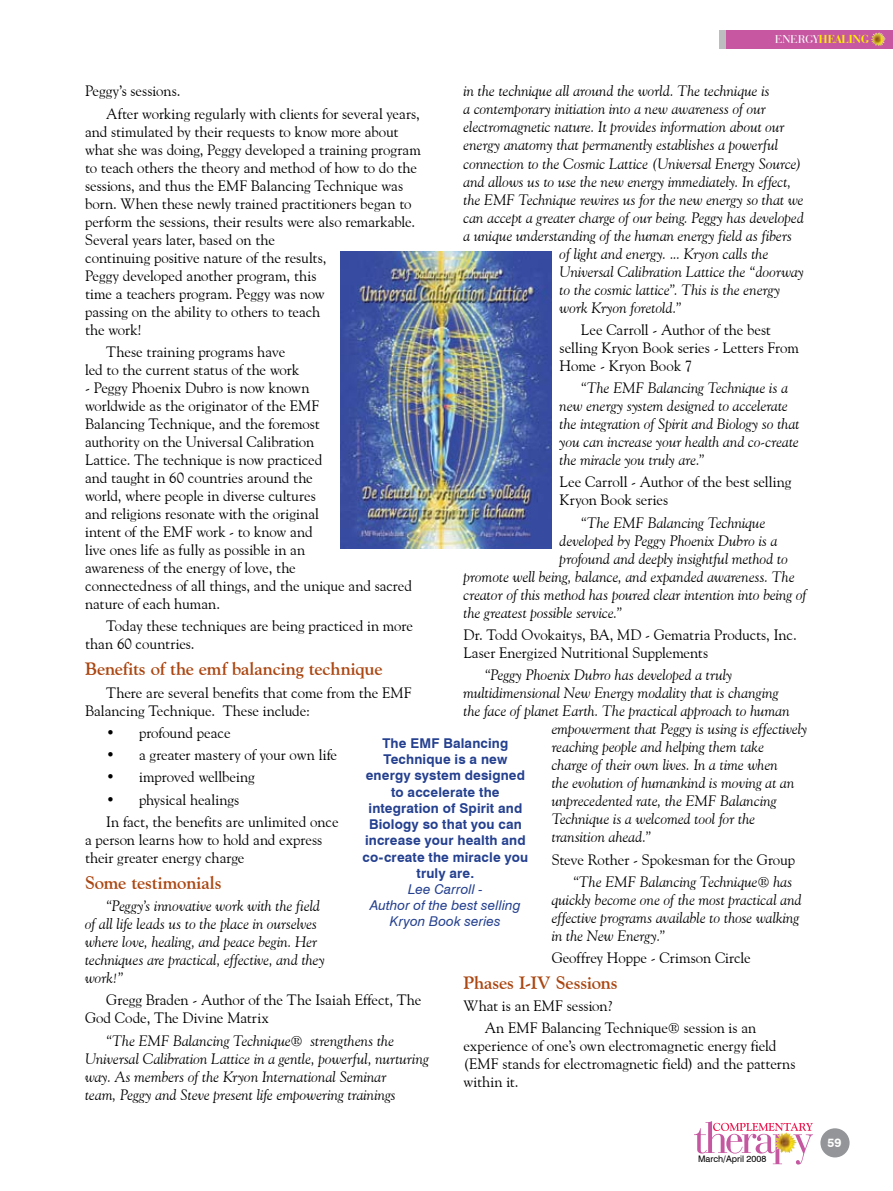
<style>
.page{position:relative;width:893px;height:1191px;background:#fff}
.page>*{position:absolute;margin:0;border:0;box-sizing:border-box;transform-origin:0 0}
.t1{font:700 18px "Goudy Old Style BT";letter-spacing:-.01em;color:#aa4611}
.t2{font:15px/18px "Goudy Old Style BT";letter-spacing:-.005em;color:#000}
.t3{font:italic 15px/18px "Goudy Old Style BT";letter-spacing:.005em;color:#000}
.t4{font:700 13.5px/16.2px "Swiss 721 BT";letter-spacing:.01em;color:#24408f;text-align:center}
.t5{font:italic 13.5px/16.2px "Swiss 721 BT";letter-spacing:.01em;color:#24408f;text-align:center}
.t6{font:700 12.3px "Swiss 721 BT";color:#fff}
.t7{font:700 12px "Bauer Bodoni BT";color:#fff200}
.t8{font:9px "Swiss 721 BT";color:#000}
.s1{font-weight:400;color:#fff}
</style>
<div class="page">
<div style="left:820px;top:1128px;width:30px;height:29px;background:#939598;border-radius:50%"></div>
<svg style="left:694px;top:1121px;width:119px;height:43px"></svg>
<img style="left:774px;top:1132px;width:14px;height:11px">
<div style="left:726px;top:30px;width:167px;height:19px;background:#c657a0"></div>
<svg style="left:871px;top:32px;width:9px;height:8px"></svg>
<div style="left:719px;top:30px;width:7px;height:19px;background:#bcbdbf"></div>
<img style="left:340px;top:252px;width:211px;height:296px">
<p class="t7" style="left:775px;top:32px;width:95px"><span class="s1">ENERGY</span>HEALING</p>
<p class="t3" style="left:463px;top:82px;width:308px">in the technique all around the world. The technique is</p>
<p class="t3" style="left:463px;top:100px;width:304px">a contemporary initiation into a new awareness of our</p>
<p class="t3" style="left:463px;top:118px;width:323px">electromagnetic nature. It provides information about our</p>
<p class="t3" style="left:463px;top:136px;width:316px">energy anatomy that permanently establishes a powerful</p>
<p class="t3" style="left:463px;top:154px;width:340px">connection to the Cosmic Lattice (Universal Energy Source)</p>
<p class="t3" style="left:463px;top:172px;width:329px">and allows us to use the new energy immediately. In effect,</p>
<p class="t3" style="left:463px;top:190px;width:342px">the EMF Technique rewires us for the new energy so that we</p>
<p class="t3" style="left:463px;top:208px;width:342px">can accept a greater charge of our being. Peggy has developed</p>
<p class="t3" style="left:463px;top:226px;width:330px">a unique understanding of the human energy field as fibers</p>
<p class="t3" style="left:560px;top:244px;width:210px">of light and energy. ... Kryon calls the</p>
<p class="t3" style="left:560px;top:262px;width:246px">Universal Calibration Lattice the “doorway</p>
<p class="t3" style="left:560px;top:280px;width:222px">to the cosmic lattice”. This is the energy</p>
<p class="t3" style="left:560px;top:298px;width:123px">work Kryon foretold.”</p>
<p class="t2" style="left:560px;top:320px;width:241px;text-indent:21px">Lee Carroll - Author of the best selling Kryon Book series - Letters From<br>Home - Kryon Book 7</p>
<p class="t3" style="left:560px;top:378px;width:241px;text-indent:21px">“The EMF Balancing Technique is a new energy system designed to accelerate the integration of Spirit and Biology so that you can increase your health and co-create the miracle you truly are.”</p>
<p class="t2" style="left:560px;top:473px;width:233px">Lee Carroll - Author of the best selling<br>Kryon Book series</p>
<p class="t3" style="left:581px;top:513px;width:186px">“The EMF Balancing Technique</p>
<p class="t3" style="left:560px;top:531px;width:220px">developed by Peggy Phoenix Dubro is a</p>
<p class="t3" style="left:560px;top:549px;width:230px">profound and deeply insightful method to</p>
<p class="t3" style="left:463px;top:567px;width:333px">promote well being, balance, and expanded awareness. The</p>
<p class="t3" style="left:463px;top:585px;width:345px">creator of this method has poured clear intention into being of</p>
<p class="t3" style="left:463px;top:603px;width:160px">the greatest possible service.”</p>
<p class="t2" style="left:463px;top:625px;width:335px">Dr. Todd Ovokaitys, BA, MD - Gematria Products, Inc.<br>Laser Energized Nutritional Supplements</p>
<p class="t3" style="left:485px;top:665px;width:249px">“Peggy Phoenix Dubro has developed a truly</p>
<p class="t3" style="left:463px;top:683px;width:317px">multidimensional New Energy modality that is changing</p>
<p class="t3" style="left:463px;top:701px;width:328px">the face of planet Earth. The practical approach to human</p>
<p class="t3" style="left:552px;top:719px;width:257px">empowerment that Peggy is using is effectively</p>
<p class="t3" style="left:552px;top:737px;width:214px">reaching people and helping them take</p>
<p class="t3" style="left:552px;top:755px;width:228px">charge of their own lives. In a time when</p>
<p class="t3" style="left:552px;top:773px;width:244px">the evolution of humankind is moving at an</p>
<p class="t3" style="left:552px;top:791px;width:226px">unprecedented rate, the EMF Balancing</p>
<p class="t3" style="left:552px;top:809px;width:205px">Technique is a welcomed tool for the</p>
<p class="t3" style="left:552px;top:827px;width:101px">transition ahead.”</p>
<p class="t2" style="left:552px;top:850px;width:245px">Steve Rother - Spokesman for the Group</p>
<p class="t3" style="left:552px;top:872px;width:252px;text-indent:21px">“The EMF Balancing Technique® has quickly become one of the most practical and effective programs available to those walking in the New Energy.”</p>
<p class="t2" style="left:552px;top:948px;width:201px">Geoffrey Hoppe - Crimson Circle</p>
<p class="t1" style="left:463px;top:971px;width:156px">Phases I-IV Sessions</p>
<p class="t2" style="left:485px;top:994px;width:273px;line-height:22.2px;text-indent:-21px">What is an EMF session?<br>An EMF Balancing Technique® session is an</p>
<p class="t2" style="left:463px;top:1037px;width:334px">experience of one’s own electromagnetic energy field (EMF stands for electromagnetic field) and the patterns within it.</p>
<p class="t2" style="left:106px;top:80px;width:315px;line-height:22.2px;text-indent:-21px">Peggy’s sessions.<br>After working regularly with clients for several years,</p>
<p class="t2" style="left:85px;top:122px;width:337px">and stimulated by their requests to know more about what she was doing, Peggy developed a training program to teach others the theory and method of how to do the sessions, and thus the EMF Balancing Technique was born. When these newly trained practitioners began to perform the sessions, their results were also remarkable.<br>Several years later, based on the<br>continuing positive nature of the results,<br>Peggy developed another program, this<br>time a teachers program. Peggy was now<br>passing on the ability to others to teach<br>the work!</p>
<p class="t2" style="left:85px;top:342px;width:216px;text-align:center">These training programs have<br>led to the current status of the work</p>
<p class="t2" style="left:85px;top:378px;width:328px">- Peggy Phoenix Dubro is now known<br>worldwide as the originator of the EMF<br>Balancing Technique, and the foremost<br>authority on the Universal Calibration<br>Lattice. The technique is now practiced<br>and taught in 60 countries around the<br>world, where people in diverse cultures<br>and religions resonate with the original<br>intent of the EMF work - to know and<br>live ones life as fully as possible in an<br>awareness of the energy of love, the<br>connectedness of all things, and the unique and sacred nature of each human.</p>
<p class="t2" style="left:85px;top:617px;width:330px;text-indent:21px">Today these techniques are being practiced in more than 60 countries.</p>
<p class="t1" style="left:85px;top:658px;width:299px">Benefits of the emf balancing technique</p>
<p class="t2" style="left:85px;top:683px;width:328px;text-indent:21px">There are several benefits that come from the EMF<br>Balancing Technique. These include:</p>
<p class="t2" style="left:106px;top:723px;width:126px">• profound peace</p>
<p class="t2" style="left:106px;top:745px;width:232px">• a greater mastery of your own life</p>
<p class="t2" style="left:106px;top:768px;width:150px">• improved wellbeing</p>
<p class="t2" style="left:106px;top:788px;width:234px;line-height:22.4px">• physical healings<br>In fact, the benefits are unlimited once</p>
<p class="t2" style="left:85px;top:830px;width:239px">a person learns how to hold and express their greater energy charge</p>
<p class="t1" style="left:85px;top:871px;width:138px">Some testimonials</p>
<p class="t3" style="left:85px;top:896px;width:242px;text-indent:21px">“Peggy’s innovative work with the field of all life leads us to the place in ourselves where love, healing, and peace begin. Her techniques are practical, effective, and they work!”</p>
<p class="t2" style="left:85px;top:990px;width:338px;text-indent:21px">Gregg Braden - Author of the The Isaiah Effect, The<br>God Code, The Divine Matrix</p>
<p class="t3" style="left:85px;top:1031px;width:345px;text-indent:21px">“The EMF Balancing Technique® strengthens the Universal Calibration Lattice in a gentle, powerful, nurturing way. As members of the Kryon International Seminar<br>team, Peggy and Steve present life empowering trainings</p>
<p class="t4" style="left:363px;top:735px;width:167px">The EMF Balancing<br>Technique is a new energy system designed to accelerate the integration of Spirit and<br>Biology so that you can increase your health and co-create the miracle you truly are.</p>
<p class="t5" style="left:370px;top:881px;width:152px">Lee Carroll -<br>Author of the best selling<br>Kryon Book series</p>
<p class="t8" style="left:698px;top:1153px;width:70px">March/April 2008</p>
<p class="t6" style="left:827px;top:1135px;width:15px">59</p>
</div>
